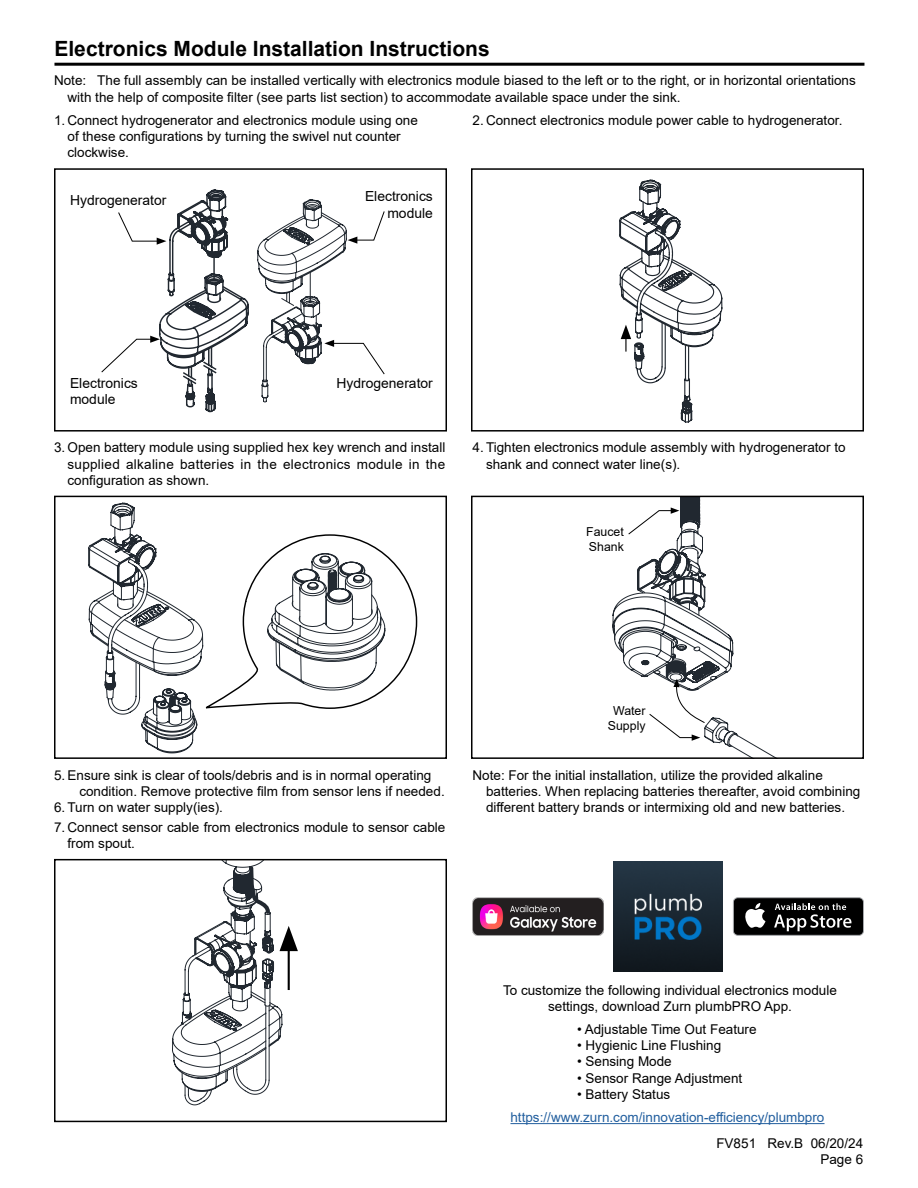
<style>
.page{position:relative;width:918px;height:1188px;background:#fff}
.page>*{position:absolute;margin:0;border:0;box-sizing:border-box;transform-origin:0 0}
.t1{font:700 21px "Arial";color:#000}
.t2{font:13.8px/16.6px "Arial";color:#000;text-align:right}
.t3{font:13.5px/16.2px "Arial";color:#000}
.t4{font:13.5px "Arial";color:#215e9e}
.t5{font:12.3px/14.9px "Arial";color:#000}
</style>
<div class="page">
<hr style="left:54px;top:63px;width:810px;height:3px;background:#000">
<svg style="left:88px;top:502px;width:330px;height:252px"></svg>
<div style="left:54px;top:496px;width:393px;height:263px;border:2px solid #000"></div>
<svg style="left:172px;top:862px;width:126px;height:244px"></svg>
<div style="left:54px;top:859px;width:393px;height:263px;border:2px solid #000"></div>
<svg style="left:619px;top:179px;width:104px;height:244px"></svg>
<div style="left:471px;top:168px;width:393px;height:264px;border:2px solid #000"></div>
<div style="left:54px;top:168px;width:393px;height:264px;border:2px solid #000"></div>
<svg style="left:101px;top:189px;width:149px;height:241px"></svg>
<svg style="left:257px;top:199px;width:128px;height:204px"></svg>
<div style="left:471px;top:496px;width:393px;height:263px;border:2px solid #000"></div>
<svg style="left:612px;top:496px;width:126px;height:251px"></svg>
<hr style="left:510px;top:1123px;width:315px;height:1px;background:#215e9e">
<svg style="left:733px;top:897px;width:131px;height:39px;background:#373838"></svg>
<img style="left:472px;top:897px;width:132px;height:39px">
<img style="left:614px;top:862px;width:109px;height:109px">
<h1 class="t1" style="left:54px;top:34px;width:437px">Electronics Module Installation Instructions</h1>
<p class="t3" style="left:68px;top:73px;width:790px;text-indent:-14px">Note: The full assembly can be installed vertically with electronics module biased to the left or to the right, or in horizontal orientations with the help of composite filter (see parts list section) to accommodate available space under the sink.</p>
<p class="t3" style="left:473px;top:112px;width:371px">2. Connect electronics module power cable to hydrogenerator.</p>
<p class="t3" style="left:68px;top:112px;width:352px;text-indent:-14px">1. Connect hydrogenerator and electronics module using one of these configurations by turning the swivel nut counter clockwise.</p>
<p class="t2" style="left:70px;top:192px;width:98px">Hydrogenerator</p>
<p class="t2" style="left:365px;top:188px;width:69px">Electronics module</p>
<p class="t2" style="left:70px;top:375px;width:69px;text-align:left">Electronics module</p>
<p class="t2" style="left:337px;top:375px;width:98px">Hydrogenerator</p>
<p class="t3" style="left:68px;top:439px;width:379px;text-align:justify;text-indent:-14px">3. Open battery module using supplied hex key wrench and install supplied alkaline batteries in the electronics module in the configuration as shown.</p>
<p class="t3" style="left:486px;top:439px;width:361px;text-indent:-14px">4. Tighten electronics module assembly with hydrogenerator to shank and connect water line(s).</p>
<p class="t5" style="left:586px;top:525px;width:39px">Faucet<br>Shank</p>
<p class="t3" style="left:79px;top:767px;width:367px;text-indent:-25px">5. Ensure sink is clear of tools/debris and is in normal operating condition. Remove protective film from sensor lens if needed.</p>
<p class="t3" style="left:54px;top:799px;width:171px">6. Turn on water supply(ies).</p>
<p class="t3" style="left:68px;top:819px;width:379px;text-indent:-14px">7. Connect sensor cable from electronics module to sensor cable from spout.</p>
<p class="t5" style="left:608px;top:703px;width:39px;text-align:center">Water<br>Supply</p>
<p class="t3" style="left:486px;top:767px;width:376px;text-indent:-14px">Note: For the initial installation, utilize the provided alkaline batteries. When replacing batteries thereafter, avoid combining different battery brands or intermixing old and new batteries.</p>
<p class="t3" style="left:503px;top:982px;width:335px;text-align:center">To customize the following individual electronics module settings, download Zurn plumbPRO App.</p>
<p class="t3" style="left:577px;top:1021px;width:181px">• Adjustable Time Out Feature</p>
<p class="t3" style="left:577px;top:1037px;width:146px">• Hygienic Line Flushing</p>
<p class="t3" style="left:577px;top:1054px;width:96px">• Sensing Mode</p>
<p class="t3" style="left:577px;top:1070px;width:167px">• Sensor Range Adjustment</p>
<p class="t3" style="left:577px;top:1086px;width:95px">• Battery Status</p>
<p class="t4" style="left:510px;top:1108px;width:316px">https://www.zurn.com/innovation-efficiency/plumbpro</p>
<p class="t3" style="left:716px;top:1135px;width:148px;text-align:right">FV851 Rev.B 06/20/24<br>Page 6</p>
</div>
